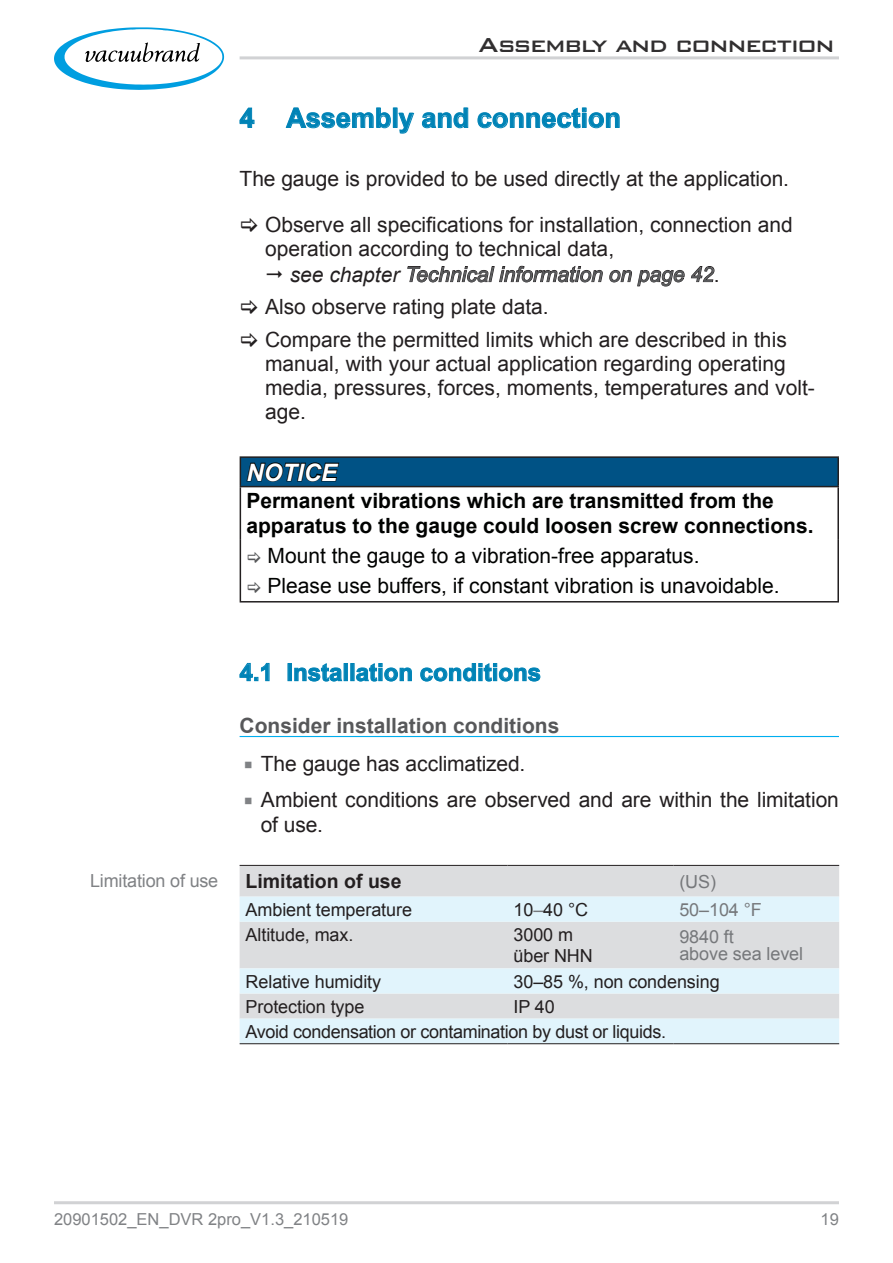
<style>
.page{position:relative;width:893px;height:1263px;background:#fff}
.page>*{position:absolute;margin:0;border:0;box-sizing:border-box;transform-origin:0 0}
.t1{font:700 27px "Arial";color:#0083b6}
.t2{font:500 27px "Bank Gothic BT";letter-spacing:-.05em;color:#312f30}
.t3{font:700 24px "Arial";color:#0083b6}
._16_Signalwort-HINWE{font:italic 700 24px "Arial";color:#fff}
._14_Textkörper_Block{font:21px/24px "Arial";color:#231f20}
._15_SAFE-Art_Quelle{font:700 21px/25.2px "Arial";color:#000200}
.t4{font:21px "Arial";color:#000200}
.t5{font:italic 21px "Arial";color:#57585a}
._14_Überschrift_Zwis{font:700 21px "Arial";color:#57585a}
._13x_Tabellen-Übersc{font:700 19.5px "Arial";color:#231f20}
._12x_Tabellen-Inhalt{font:18px "Arial";letter-spacing:-.005em;color:#231f20}
._12_Tabellen-Inhalt{font:18px "Arial";letter-spacing:-.005em;color:#76787b}
._12_Marginalientext{font:18px "Arial";letter-spacing:-.01em;color:#808285}
.t6{font:16.5px "Arial";color:#808285}
.s1{color:#231f20}
.s2{font-style:normal;color:#231f20}
.s3{color:#76787b}
</style>
<div class="page">
<svg style="left:54px;top:27px;width:170px;height:63px"></svg>
<hr style="left:240px;top:56px;width:599px;height:3px;background:#d1d2d4">
<hr style="left:54px;top:1201px;width:785px;height:3px;background:#d1d2d4">
<hr style="left:240px;top:736px;width:599px;height:1px;background:#00aeef">
<svg style="left:240px;top:108px;width:14px;height:20px"></svg>
<svg style="left:286px;top:108px;width:105px;height:20px"></svg>
<div style="left:393px;top:108px;width:4px;height:20px;border:1px solid #0083b6"></div>
<svg style="left:399px;top:113px;width:15px;height:20px"></svg>
<svg style="left:422px;top:108px;width:46px;height:20px"></svg>
<svg style="left:478px;top:108px;width:141px;height:20px"></svg>
<svg style="left:407px;top:265px;width:196px;height:18px"></svg>
<svg style="left:609px;top:266px;width:106px;height:21px"></svg>
<div style="left:240px;top:457px;width:598px;height:30px;background:#005285"></div>
<hr style="left:240px;top:456px;width:599px;height:2px;background:#231f20">
<hr style="left:837px;top:458px;width:2px;height:28px;background:#231f20">
<hr style="left:240px;top:486px;width:599px;height:1px;background:#231f20">
<hr style="left:240px;top:487px;width:1px;height:52px;background:#231f20">
<hr style="left:837px;top:487px;width:2px;height:52px;background:#231f20">
<hr style="left:240px;top:539px;width:1px;height:62px;background:#231f20">
<hr style="left:837px;top:539px;width:2px;height:62px;background:#231f20">
<hr style="left:240px;top:601px;width:599px;height:1px;background:#231f20">
<svg style="left:240px;top:458px;width:100px;height:28px"></svg>
<svg style="left:240px;top:663px;width:29px;height:18px"></svg>
<div style="left:288px;top:663px;width:4px;height:18px;border:1px solid #0083b6"></div>
<svg style="left:294px;top:663px;width:48px;height:18px"></svg>
<div style="left:344px;top:663px;width:4px;height:18px;border:1px solid #0083b6"></div>
<svg style="left:356px;top:663px;width:56px;height:18px"></svg>
<svg style="left:420px;top:663px;width:120px;height:18px"></svg>
<div style="left:240px;top:866px;width:599px;height:30px;background:#dcdddf"></div>
<svg style="left:240px;top:896px;width:599px;height:147px;background:#dee8ed"></svg>
<hr style="left:240px;top:865px;width:267px;height:1px;background:#231f20">
<hr style="left:507px;top:865px;width:166px;height:1px;background:#231f20">
<hr style="left:673px;top:865px;width:166px;height:1px;background:#231f20">
<hr style="left:240px;top:1043px;width:267px;height:1px;background:#231f20">
<hr style="left:507px;top:1043px;width:166px;height:1px;background:#231f20">
<hr style="left:673px;top:1043px;width:166px;height:1px;background:#231f20">
<p class="t2" style="left:478px;top:31px;width:358px">Assembly and connection</p>
<p class="t1" style="left:240px;top:100px;width:383px">4 Assembly and connection</p>
<p class="_14_Textkörper_Block" style="left:240px;top:166px;width:551px">The gauge is provided to be used directly at the application.</p>
<p class="_14_Textkörper_Block" style="left:265px;top:213px;width:529px">Observe all specifications for installation, connection and</p>
<p class="_14_Textkörper_Block" style="left:265px;top:237px;width:351px">operation according to technical data,</p>
<p class="t5" style="left:290px;top:261px;width:432px"><span class="s1">see chapter</span> Technical information on page 42<span class="s2">.</span></p>
<p class="_14_Textkörper_Block" style="left:265px;top:295px;width:285px">Also observe rating plate data.</p>
<p class="_14_Textkörper_Block" style="left:265px;top:327px;width:551px">Compare the permitted limits which are described in this manual, with your actual application regarding operating media, pressures, forces, moments, temperatures and volt‑ age.</p>
<p class="_16_Signalwort-HINWE" style="left:246px;top:456px;width:92px">NOTICE</p>
<p class="_15_SAFE-Art_Quelle" style="left:246px;top:488px;width:569px">Permanent vibrations which are transmitted from the apparatus to the gauge could loosen screw connections.</p>
<p class="t4" style="left:268px;top:542px;width:433px">Mount the gauge to a vibration-free apparatus.</p>
<p class="t4" style="left:268px;top:572px;width:514px">Please use buffers, if constant vibration is unavoidable.</p>
<p class="_12_Marginalientext" style="left:90px;top:869px;width:130px">Limitation of use</p>
<p class="t3" style="left:240px;top:656px;width:303px">4.1 Installation conditions</p>
<p class="_14_Überschrift_Zwis" style="left:240px;top:711px;width:321px">Consider installation conditions</p>
<p class="_14_Textkörper_Block" style="left:261px;top:752px;width:266px">The gauge has acclimatized.</p>
<p class="_14_Textkörper_Block" style="left:261px;top:787px;width:580px;line-height:25.2px">Ambient conditions are observed and are within the limitation of use.</p>
<p class="_13x_Tabellen-Übersc" style="left:246px;top:868px;width:158px">Limitation of use</p>
<p class="_12_Tabellen-Inhalt" style="left:679px;top:869px;width:38px">(US)</p>
<p class="_12x_Tabellen-Inhalt" style="left:246px;top:897px;width:168px">Ambient temperature</p>
<p class="_12x_Tabellen-Inhalt" style="left:513px;top:897px;width:76px">10<span class="s3">–</span>40 °C</p>
<p class="_12_Tabellen-Inhalt" style="left:679px;top:897px;width:84px">50–104 °F</p>
<p class="_12x_Tabellen-Inhalt" style="left:246px;top:923px;width:109px">Altitude, max.</p>
<p class="_12x_Tabellen-Inhalt" style="left:513px;top:923px;width:61px">3000 m</p>
<p class="_12x_Tabellen-Inhalt" style="left:513px;top:944px;width:81px">über NHN</p>
<p class="_12_Tabellen-Inhalt" style="left:679px;top:925px;width:56px">9840 ft</p>
<p class="_12_Tabellen-Inhalt" style="left:679px;top:942px;width:125px">above sea level</p>
<p class="_12x_Tabellen-Inhalt" style="left:246px;top:969px;width:137px">Relative humidity</p>
<p class="_12x_Tabellen-Inhalt" style="left:513px;top:969px;width:208px">30–85 %, non condensing</p>
<p class="_12x_Tabellen-Inhalt" style="left:246px;top:994px;width:120px">Protection type</p>
<p class="_12x_Tabellen-Inhalt" style="left:513px;top:994px;width:43px">IP 40</p>
<p class="_12x_Tabellen-Inhalt" style="left:246px;top:1020px;width:422px">Avoid condensation or contamination by dust or liquids.</p>
<p class="t6" style="left:54px;top:1209px;width:296px">20901502_EN_DVR 2pro_V1.3_210519</p>
<p class="t6" style="left:821px;top:1209px;width:20px">19</p>
</div>
